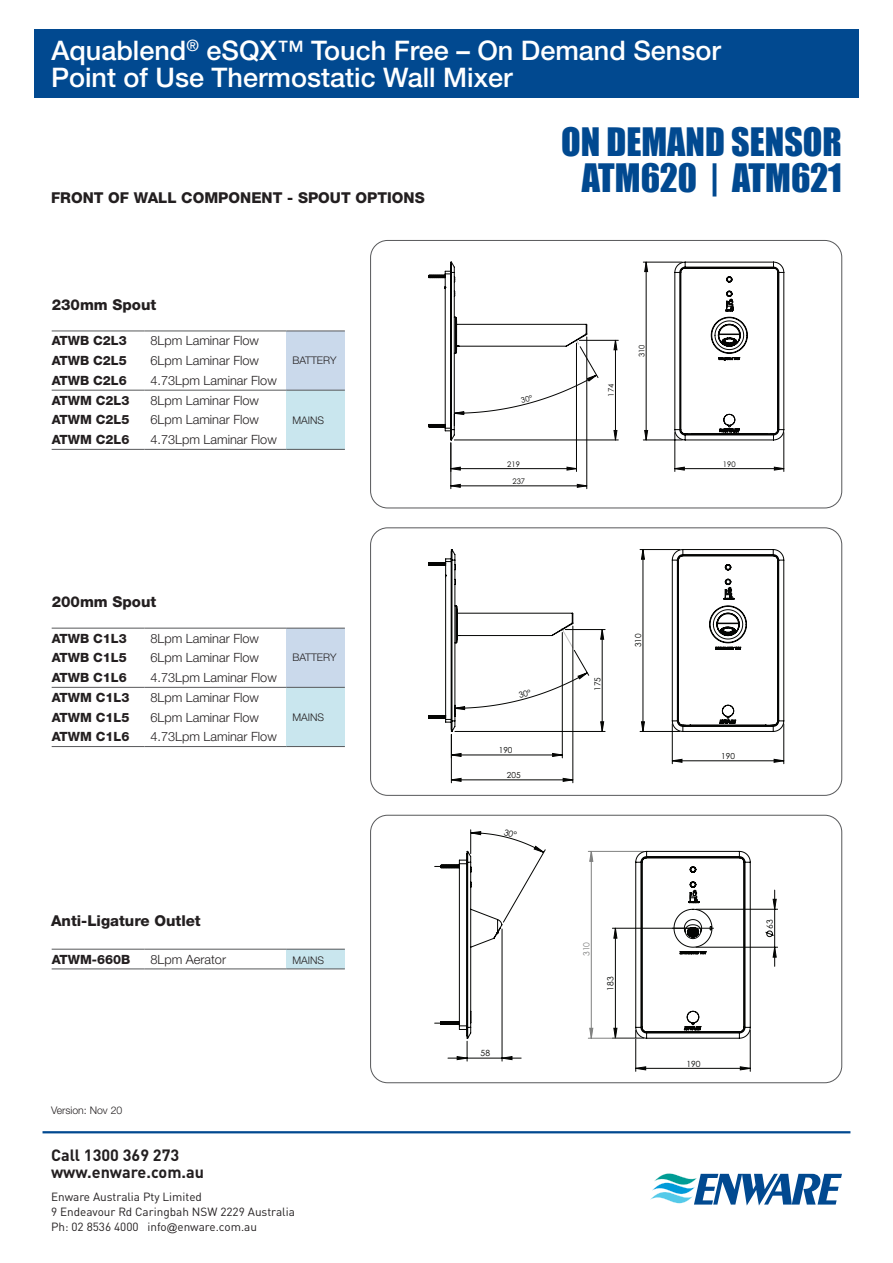
<style>
.page{position:relative;width:893px;height:1263px;background:#fff}
.page>*{position:absolute;margin:0;border:0;box-sizing:border-box;transform-origin:0 0}
.t1{font:36px/36px "Impact";color:#014990;text-align:center}
.t2{font:500 27px/27px "Helvetica Neue LT Std";color:#fff}
.t3{font:700 16.2px/17.7px "DIN Pro";color:#231f20}
._2019_-_TDS_sub_head{font:800 15px "Helvetica Neue LT Std";color:#231f20}
._2019_-_TDS_body{font:300 12.75px "Helvetica Neue LT Std";color:#231f20}
._2019_-_TDS_body-2{font:800 12.75px "Helvetica Neue LT Std";color:#231f20}
.t4{font:11.7px/14.7px "DIN Pro";color:#231f20}
._2019_-_TDS_body-3{font:300 10.5px "Helvetica Neue LT Std";color:#231f20}
.t5{font:8.55px "Century Gothic";color:#040503}
.t6{font:8.55px "Century Gothic";color:#808180}
.t7{font:8.25px "Century Gothic";color:#040503}
.t8{font:7.65px "Century Gothic";color:#050504}
.s1{font-family:"Arial";font-size:10.5px}
</style>
<div class="page">
<div style="left:34px;top:30px;width:825px;height:68px;background:#014990"></div>
<hr style="left:43px;top:1131px;width:807px;height:2px;background:#014990">
<svg style="left:650px;top:1173px;width:192px;height:32px"></svg>
<hr style="left:450px;top:443px;width:1px;height:46px;background:#050504">
<hr style="left:586px;top:337px;width:1px;height:152px;background:#050504">
<svg style="left:428px;top:270px;width:22px;height:162px"></svg>
<div style="left:370px;top:240px;width:472px;height:268px;border:1px solid #57585a;border-radius:17px"></div>
<hr style="left:451px;top:734px;width:1px;height:49px;background:#040503">
<hr style="left:573px;top:626px;width:1px;height:157px;background:#040503">
<svg style="left:428px;top:549px;width:23px;height:183px"></svg>
<div style="left:370px;top:528px;width:472px;height:267px;border:1px solid #57585a;border-radius:17px"></div>
<svg style="left:457px;top:1056px;width:293px;height:14px"></svg>
<svg style="left:751px;top:899px;width:25px;height:68px"></svg>
<svg style="left:440px;top:850px;width:311px;height:189px"></svg>
<div style="left:370px;top:815px;width:472px;height:268px;border:1px solid #57585a;border-radius:17px"></div>
<div style="left:286px;top:331px;width:59px;height:59px;background:#cad9eb"></div>
<div style="left:286px;top:390px;width:59px;height:59px;background:#c9e6ee"></div>
<hr style="left:52px;top:331px;width:92px;height:1px;background:#57585a">
<hr style="left:144px;top:331px;width:142px;height:1px;background:#57585a">
<hr style="left:286px;top:331px;width:59px;height:1px;background:#57585a">
<hr style="left:52px;top:449px;width:92px;height:1px;background:#57585a">
<hr style="left:144px;top:449px;width:142px;height:1px;background:#57585a">
<hr style="left:286px;top:449px;width:59px;height:1px;background:#57585a">
<hr style="left:52px;top:390px;width:92px;height:1px;background:#57585a">
<hr style="left:144px;top:390px;width:142px;height:1px;background:#57585a">
<hr style="left:286px;top:390px;width:59px;height:1px;background:#57585a">
<div style="left:286px;top:628px;width:59px;height:59px;background:#cad9eb"></div>
<div style="left:286px;top:687px;width:59px;height:59px;background:#c9e6ee"></div>
<hr style="left:52px;top:628px;width:92px;height:1px;background:#57585a">
<hr style="left:144px;top:628px;width:142px;height:1px;background:#57585a">
<hr style="left:286px;top:628px;width:59px;height:1px;background:#57585a">
<hr style="left:52px;top:746px;width:92px;height:1px;background:#57585a">
<hr style="left:144px;top:746px;width:142px;height:1px;background:#57585a">
<hr style="left:286px;top:746px;width:59px;height:1px;background:#57585a">
<hr style="left:52px;top:687px;width:92px;height:1px;background:#57585a">
<hr style="left:144px;top:687px;width:142px;height:1px;background:#57585a">
<hr style="left:286px;top:687px;width:59px;height:1px;background:#57585a">
<div style="left:286px;top:949px;width:59px;height:20px;background:#c9e6ee"></div>
<hr style="left:52px;top:949px;width:92px;height:1px;background:#57585a">
<hr style="left:144px;top:949px;width:142px;height:1px;background:#57585a">
<hr style="left:286px;top:949px;width:59px;height:1px;background:#57585a">
<hr style="left:52px;top:969px;width:92px;height:1px;background:#57585a">
<hr style="left:144px;top:969px;width:142px;height:1px;background:#57585a">
<hr style="left:286px;top:969px;width:59px;height:1px;background:#57585a">
<svg style="left:450px;top:262px;width:334px;height:225px"></svg>
<svg style="left:451px;top:549px;width:333px;height:232px"></svg>
<svg style="left:471px;top:829px;width:73px;height:23px"></svg>
<p class="t2" style="left:51px;top:36px;width:671px">Aquablend<sup>®</sup> eSQX™ Touch Free – On Demand Sensor<br>Point of Use Thermostatic Wall Mixer</p>
<p class="t1" style="left:561px;top:123px;width:283px">ON DEMAND SENSOR<br>ATM620 | ATM621</p>
<p class="_2019_-_TDS_sub_head" style="left:51px;top:188px;width:375px">FRONT OF WALL COMPONENT - SPOUT OPTIONS</p>
<p class="_2019_-_TDS_sub_head" style="left:52px;top:295px;width:106px">230mm Spout</p>
<p class="_2019_-_TDS_body-2" style="left:52px;top:333px;width:77px">ATWB C2L3</p>
<p class="_2019_-_TDS_body" style="left:150px;top:333px;width:110px">8Lpm Laminar Flow</p>
<p class="_2019_-_TDS_body-2" style="left:52px;top:353px;width:77px">ATWB C2L5</p>
<p class="_2019_-_TDS_body" style="left:150px;top:353px;width:110px">6Lpm Laminar Flow</p>
<p class="_2019_-_TDS_body-3" style="left:292px;top:354px;width:46px">BATTERY</p>
<p class="_2019_-_TDS_body-2" style="left:52px;top:373px;width:77px">ATWB C2L6</p>
<p class="_2019_-_TDS_body" style="left:150px;top:372px;width:128px">4.73Lpm Laminar Flow</p>
<p class="_2019_-_TDS_body-2" style="left:52px;top:392px;width:79px">ATWM C2L3</p>
<p class="_2019_-_TDS_body" style="left:150px;top:392px;width:110px">8Lpm Laminar Flow</p>
<p class="_2019_-_TDS_body-2" style="left:52px;top:412px;width:79px">ATWM C2L5</p>
<p class="_2019_-_TDS_body" style="left:150px;top:412px;width:110px">6Lpm Laminar Flow</p>
<p class="_2019_-_TDS_body-3" style="left:292px;top:413px;width:33px">MAINS</p>
<p class="_2019_-_TDS_body-2" style="left:52px;top:432px;width:79px">ATWM C2L6</p>
<p class="_2019_-_TDS_body" style="left:150px;top:432px;width:128px">4.73Lpm Laminar Flow</p>
<p class="_2019_-_TDS_sub_head" style="left:52px;top:592px;width:106px">200mm Spout</p>
<p class="_2019_-_TDS_body-2" style="left:52px;top:630px;width:77px">ATWB C1L3</p>
<p class="_2019_-_TDS_body" style="left:150px;top:630px;width:110px">8Lpm Laminar Flow</p>
<p class="_2019_-_TDS_body-2" style="left:52px;top:650px;width:77px">ATWB C1L5</p>
<p class="_2019_-_TDS_body" style="left:150px;top:650px;width:110px">6Lpm Laminar Flow</p>
<p class="_2019_-_TDS_body-3" style="left:292px;top:651px;width:46px">BATTERY</p>
<p class="_2019_-_TDS_body-2" style="left:52px;top:670px;width:77px">ATWB C1L6</p>
<p class="_2019_-_TDS_body" style="left:150px;top:670px;width:128px">4.73Lpm Laminar Flow</p>
<p class="_2019_-_TDS_body-2" style="left:52px;top:690px;width:79px">ATWM C1L3</p>
<p class="_2019_-_TDS_body" style="left:150px;top:689px;width:110px">8Lpm Laminar Flow</p>
<p class="_2019_-_TDS_body-2" style="left:52px;top:709px;width:79px">ATWM C1L5</p>
<p class="_2019_-_TDS_body" style="left:150px;top:709px;width:110px">6Lpm Laminar Flow</p>
<p class="_2019_-_TDS_body-3" style="left:292px;top:710px;width:33px">MAINS</p>
<p class="_2019_-_TDS_body-2" style="left:52px;top:729px;width:79px">ATWM C1L6</p>
<p class="_2019_-_TDS_body" style="left:150px;top:729px;width:128px">4.73Lpm Laminar Flow</p>
<p class="_2019_-_TDS_sub_head" style="left:51px;top:911px;width:151px">Anti-Ligature Outlet</p>
<p class="_2019_-_TDS_body-2" style="left:52px;top:951px;width:80px">ATWM-660B</p>
<p class="_2019_-_TDS_body" style="left:150px;top:951px;width:77px">8Lpm Aerator</p>
<p class="_2019_-_TDS_body-3" style="left:292px;top:953px;width:33px">MAINS</p>
<p class="_2019_-_TDS_body-3" style="left:51px;top:1104px;width:73px">Version: Nov 20</p>
<p class="t3" style="left:51px;top:1144px;width:155px">Call 1300 369 273 www.enware.com.au</p>
<p class="t4" style="left:51px;top:1188px;width:245px">Enware Australia Pty Limited<br>9 Endeavour Rd Caringbah NSW 2229 Australia<br>Ph: 02 8536 4000 info<span class="s1">@</span>enware.com.au</p>
<p class="t8" style="left:606px;top:396px;width:14px;rotate:-90deg">174</p>
<p class="t8" style="left:636px;top:357px;width:14px;rotate:-90deg">310</p>
<p class="t8" style="left:507px;top:459px;width:14px">219</p>
<p class="t8" style="left:723px;top:459px;width:14px">190</p>
<p class="t8" style="left:512px;top:476px;width:14px">237</p>
<p class="t7" style="left:499px;top:744px;width:15px">190</p>
<p class="t7" style="left:507px;top:769px;width:15px">205</p>
<p class="t5" style="left:481px;top:1047px;width:11px">58</p>
<p class="t7" style="left:592px;top:691px;width:15px;rotate:-90deg">175</p>
<p class="t7" style="left:632px;top:647px;width:15px;rotate:-90deg">310</p>
<p class="t7" style="left:721px;top:750px;width:15px">190</p>
<p class="t6" style="left:580px;top:956px;width:16px;rotate:-90deg">310</p>
<p class="t5" style="left:604px;top:991px;width:16px;rotate:-90deg">183</p>
<p class="t5" style="left:686px;top:1057px;width:16px">190</p>
<p class="t5" style="left:764px;top:929px;width:11px;rotate:-90deg">63</p>
</div>
